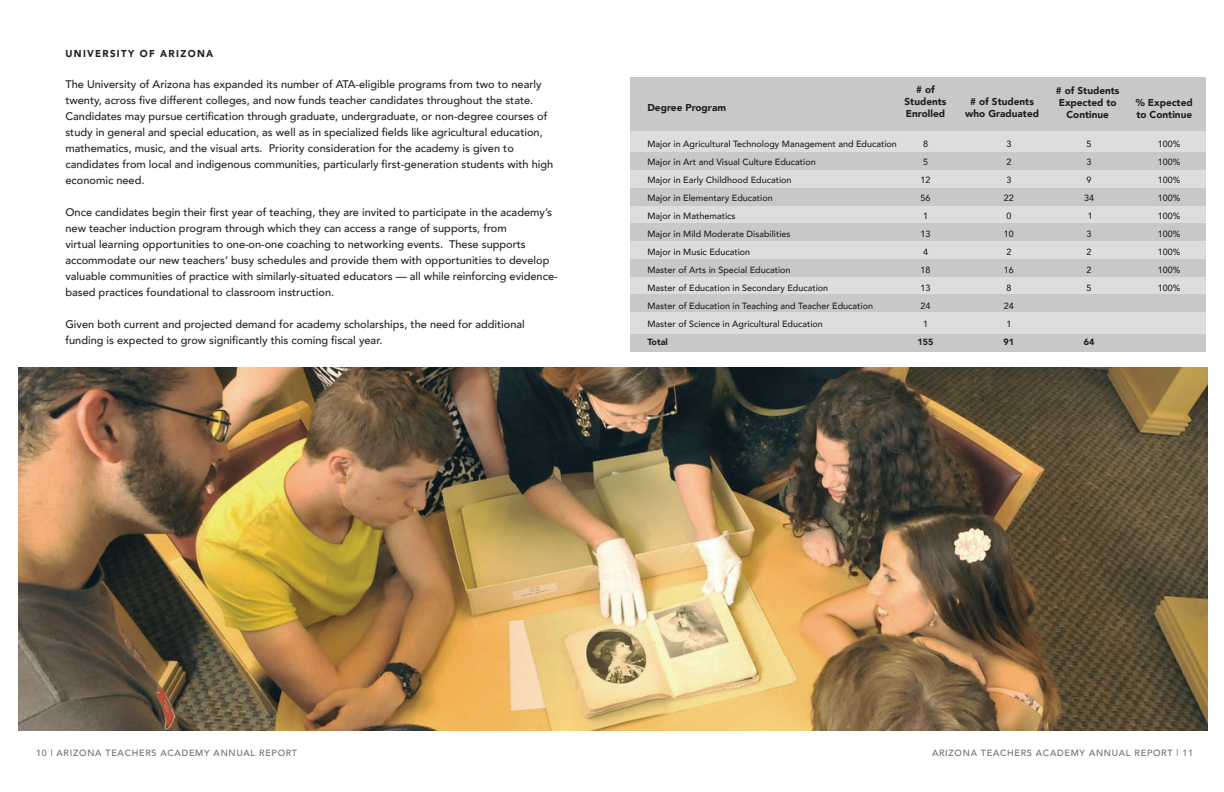
<style>
.page{position:relative;width:1224px;height:792px;background:#fff}
.page>*{position:absolute;margin:0;border:0;box-sizing:border-box;transform-origin:0 0}
.t1{font:500 11px/16px "Avenir";color:#231f20}
.t2{font:900 10px/12px "Avenir";color:#231f20;text-align:center}
.t3{font:900 10px "Avenir";letter-spacing:.14em;color:#231f20;scale:.96 1}
.t4{font:500 9px/18px "Avenir";color:#231f20}
.t5{font:500 9px "Avenir";letter-spacing:.08em;color:#6c6d70}
.t6{font:900 9px "Avenir";color:#231f20}
</style>
<div class="page">
<div style="left:630px;top:78px;width:576px;height:256px;background:#dcdddf"></div>
<div style="left:630px;top:223px;width:576px;height:18px;background:#c7c8ca"></div>
<div style="left:630px;top:259px;width:576px;height:18px;background:#c7c8ca"></div>
<div style="left:630px;top:294px;width:576px;height:18px;background:#c7c8ca"></div>
<div style="left:630px;top:334px;width:576px;height:18px;background:#c7c8ca"></div>
<div style="left:630px;top:188px;width:576px;height:18px;background:#c7c8ca"></div>
<div style="left:630px;top:78px;width:576px;height:53px;background:#c7c8ca"></div>
<div style="left:630px;top:152px;width:576px;height:18px;background:#c7c8ca"></div>
<img style="left:18px;top:368px;width:1190px;height:362px">
<p class="t3" style="left:65px;top:45px;width:155px">UNIVERSITY OF ARIZONA</p>
<p class="t1" style="left:65px;top:75px;width:489px">The University of Arizona has expanded its number of ATA-eligible programs from two to nearly twenty, across five different colleges, and now funds teacher candidates throughout the state.<br>Candidates may pursue certification through graduate, undergraduate, or non-degree courses of study in general and special education, as well as in specialized fields like agricultural education, mathematics, music, and the visual arts. Priority consideration for the academy is given to candidates from local and indigenous communities, particularly first-generation students with high economic need.</p>
<p class="t1" style="left:65px;top:203px;width:494px">Once candidates begin their first year of teaching, they are invited to participate in the academy’s new teacher induction program through which they can access a range of supports, from<br>virtual learning opportunities to one-on-one coaching to networking events. These supports accommodate our new teachers’ busy schedules and provide them with opportunities to develop valuable communities of practice with similarly-situated educators — all while reinforcing evidence&shy;based practices foundational to classroom instruction.</p>
<p class="t1" style="left:65px;top:315px;width:461px">Given both current and projected demand for academy scholarships, the need for additional funding is expected to grow significantly this coming fiscal year.</p>
<p class="t2" style="left:647px;top:101px;width:80px">Degree Program</p>
<p class="t2" style="left:905px;top:84px;width:44px"># of<br>Students<br>Enrolled</p>
<p class="t2" style="left:965px;top:95px;width:75px"># of Students who Graduated</p>
<p class="t2" style="left:1056px;top:84px;width:65px"># of Students<br>Expected to<br>Continue</p>
<p class="t4" style="left:647px;top:134px;width:251px">Major in Agricultural Technology Management and Education Major in Art and Visual Culture Education<br>Major in Early Childhood Education<br>Major in Elementary Education<br>Major in Mathematics<br>Major in Mild Moderate Disabilities<br>Major in Music Education<br>Master of Arts in Special Education<br>Master of Education in Secondary Education<br>Master of Education in Teaching and Teacher Education Master of Science in Agricultural Education</p>
<p class="t6" style="left:647px;top:334px;width:22px">Total</p>
<p class="t4" style="left:921px;top:134px;width:12px">8<br>5<br>12<br>56<br>1<br>13<br>4<br>18<br>13<br>24<br>1</p>
<p class="t6" style="left:918px;top:334px;width:17px">155</p>
<p class="t4" style="left:1004px;top:134px;width:12px">3<br>2<br>3<br>22<br>0<br>10<br>2<br>16<br>8<br>24<br>1</p>
<p class="t6" style="left:1004px;top:334px;width:12px">91</p>
<p class="t4" style="left:1084px;top:134px;width:12px;text-align:center">5<br>3<br>9<br>34<br>1<br>3<br>2<br>2<br>5</p>
<p class="t6" style="left:1084px;top:334px;width:12px">64</p>
<p class="t2" style="left:1136px;top:96px;width:58px;text-align:left">% Expected to Continue</p>
<p class="t4" style="left:1158px;top:134px;width:24px;text-align:justify">100% 100% 100% 100% 100% 100% 100% 100% 100%</p>
<p class="t5" style="left:36px;top:745px;width:263px">10 | ARIZONA TEACHERS ACADEMY ANNUAL REPORT</p>
<p class="t5" style="left:932px;top:745px;width:263px">ARIZONA TEACHERS ACADEMY ANNUAL REPORT | 11</p>
</div>
